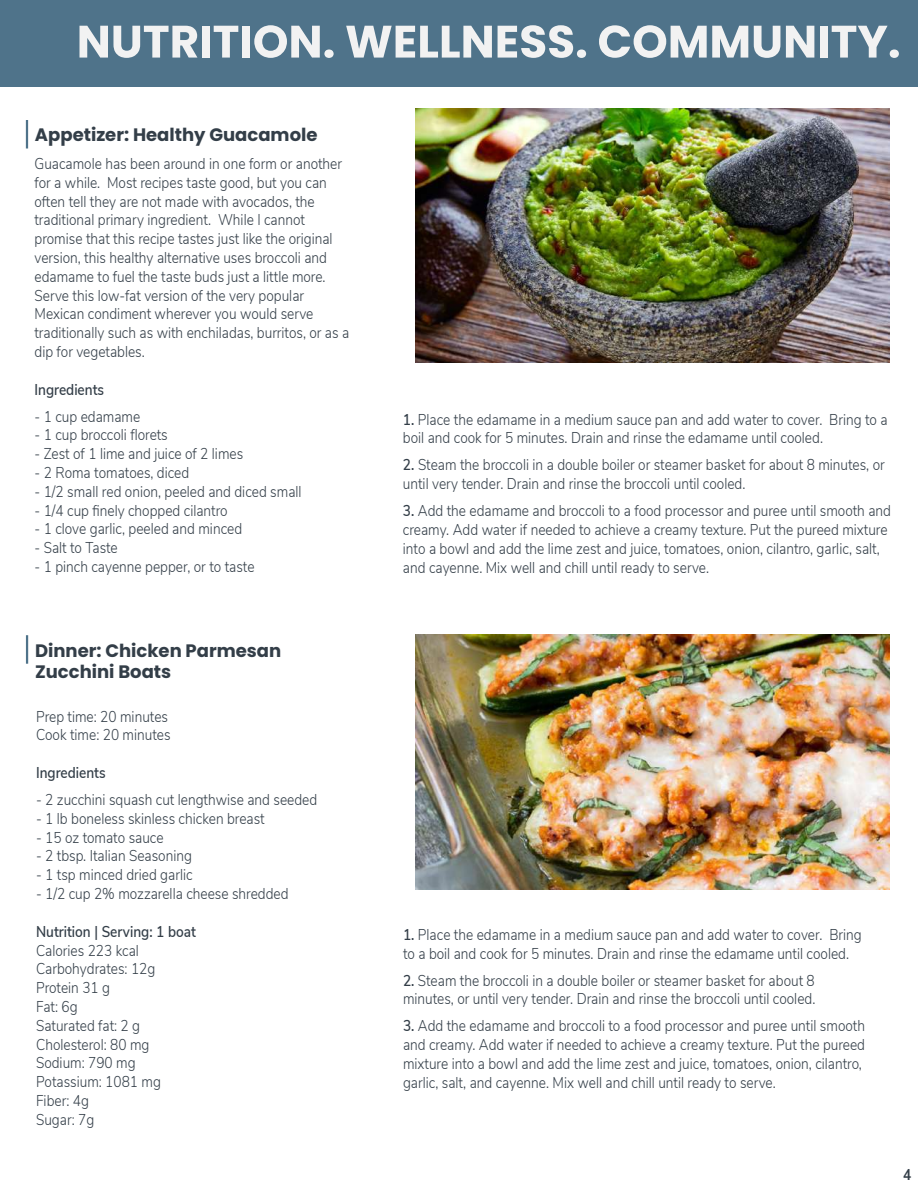
<style>
.page{position:relative;width:918px;height:1188px;background:#fff}
.page>*{position:absolute;margin:0;border:0;box-sizing:border-box;transform-origin:0 0}
.t1{font:700 18px/21.6px "Poppins";color:#333e48}
.t2{font:300 15.75px/18.8px "Nunito Sans";color:#333e48;scale:.87 1}
.t3{font:600 15.75px "Nunito Sans";color:#333e48;scale:.87 1}
.t4{font:700 15.75px "Nunito Sans";color:#333e48;scale:.87 1}
.s1{font-weight:600}
</style>
<div class="page">
<div style="left:0;top:0;width:918px;height:86px;background:#4f738a"></div>
<svg style="left:80px;top:26px;width:117px;height:32px"></svg>
<div style="left:202px;top:26px;width:8px;height:32px;background:#f2f2f2"></div>
<svg style="left:214px;top:26px;width:24px;height:32px"></svg>
<div style="left:242px;top:26px;width:8px;height:32px;background:#f2f2f2"></div>
<svg style="left:254px;top:25px;width:80px;height:33px"></svg>
<svg style="left:346px;top:26px;width:146px;height:32px"></svg>
<svg style="left:498px;top:25px;width:88px;height:33px"></svg>
<svg style="left:599px;top:25px;width:149px;height:33px"></svg>
<svg style="left:754px;top:26px;width:26px;height:32px"></svg>
<svg style="left:786px;top:26px;width:28px;height:32px"></svg>
<div style="left:820px;top:26px;width:8px;height:32px;background:#f2f2f2"></div>
<svg style="left:832px;top:26px;width:67px;height:32px"></svg>
<hr style="left:26px;top:635px;width:2px;height:29px;background:#4f738a">
<img style="left:416px;top:634px;width:474px;height:255px">
<hr style="left:26px;top:120px;width:2px;height:28px;background:#4f738a">
<img style="left:416px;top:108px;width:474px;height:255px">
<p class="t1" style="left:35px;top:124px;width:284px">Appetizer: Healthy Guacamole</p>
<p class="t2" style="left:35px;top:153px;width:363px">Guacamole has been around in one form or another for a while. Most recipes taste good, but you can often tell they are not made with avocados, the traditional primary ingredient. While I cannot promise that this recipe tastes just like the original version, this healthy alternative uses broccoli and edamame to fuel the taste buds just a little more.<br>Serve this low-fat version of the very popular Mexican condiment wherever you would serve traditionally such as with enchiladas, burritos, or as a dip for vegetables.</p>
<p class="t3" style="left:35px;top:378px;width:82px">Ingredients</p>
<p class="t2" style="left:35px;top:406px;width:123px">- 1 cup edamame</p>
<p class="t2" style="left:35px;top:425px;width:155px">- 1 cup broccoli florets</p>
<p class="t2" style="left:35px;top:443px;width:241px">- Zest of 1 lime and juice of 2 limes</p>
<p class="t2" style="left:35px;top:462px;width:179px">- 2 Roma tomatoes, diced</p>
<p class="t2" style="left:35px;top:481px;width:308px">- 1/2 small red onion, peeled and diced small</p>
<p class="t2" style="left:35px;top:500px;width:224px">- 1/4 cup finely chopped cilantro</p>
<p class="t2" style="left:35px;top:519px;width:240px">- 1 clove garlic, peeled and minced</p>
<p class="t2" style="left:35px;top:537px;width:97px">- Salt to Taste</p>
<p class="t2" style="left:35px;top:556px;width:254px">- 1 pinch cayenne pepper, or to taste</p>
<p class="t1" style="left:35px;top:640px;width:248px">Dinner: Chicken Parmesan<br>Zucchini Boats</p>
<p class="t2" style="left:36px;top:706px;width:156px">Prep time: 20 minutes<br>Cook time: 20 minutes</p>
<p class="t3" style="left:36px;top:761px;width:82px">Ingredients</p>
<p class="t2" style="left:36px;top:789px;width:325px">- 2 zucchini squash cut lengthwise and seeded</p>
<p class="t2" style="left:36px;top:808px;width:264px">- 1 lb boneless skinless chicken breast</p>
<p class="t2" style="left:36px;top:827px;width:148px">- 15 oz tomato sauce</p>
<p class="t2" style="left:36px;top:846px;width:181px">- 2 tbsp. Italian Seasoning</p>
<p class="t2" style="left:36px;top:864px;width:181px">- 1 tsp minced dried garlic</p>
<p class="t2" style="left:36px;top:883px;width:292px">- 1/2 cup 2% mozzarella cheese shredded</p>
<p class="t3" style="left:36px;top:920px;width:185px">Nutrition | Serving: 1 boat</p>
<p class="t2" style="left:36px;top:940px;width:145px">Calories 223 kcal<br>Carbohydrates: 12g<br>Protein 31 g<br>Fat: 6g<br>Saturated fat: 2 g<br>Cholesterol: 80 mg<br>Sodium: 790 mg<br>Potassium: 1081 mg<br>Fiber: 4g<br>Sugar: 7g</p>
<p class="t2" style="left:403px;top:409px;width:559px"><span class="s1">1.</span> Place the edamame in a medium sauce pan and add water to cover. Bring to a boil and cook for 5 minutes. Drain and rinse the edamame until cooled.</p>
<p class="t2" style="left:403px;top:454px;width:555px"><span class="s1">2.</span> Steam the broccoli in a double boiler or steamer basket for about 8 minutes, or until very tender. Drain and rinse the broccoli until cooled.</p>
<p class="t2" style="left:403px;top:500px;width:563px"><span class="s1">3.</span> Add the edamame and broccoli to a food processor and puree until smooth and creamy. Add water if needed to achieve a creamy texture. Put the pureed mixture into a bowl and add the lime zest and juice, tomatoes, onion, cilantro, garlic, salt, and cayenne. Mix well and chill until ready to serve.</p>
<p class="t2" style="left:403px;top:924px;width:529px"><span class="s1">1.</span> Place the edamame in a medium sauce pan and add water to cover. Bring to a boil and cook for 5 minutes. Drain and rinse the edamame until cooled.</p>
<p class="t2" style="left:403px;top:970px;width:475px"><span class="s1">2.</span> Steam the broccoli in a double boiler or steamer basket for about 8 minutes, or until very tender. Drain and rinse the broccoli until cooled.</p>
<p class="t2" style="left:403px;top:1016px;width:533px"><span class="s1">3.</span> Add the edamame and broccoli to a food processor and puree until smooth and creamy. Add water if needed to achieve a creamy texture. Put the pureed mixture into a bowl and add the lime zest and juice, tomatoes, onion, cilantro, garlic, salt, and cayenne. Mix well and chill until ready to serve.</p>
<p class="t4" style="left:903px;top:1163px;width:11px">4</p>
</div>
